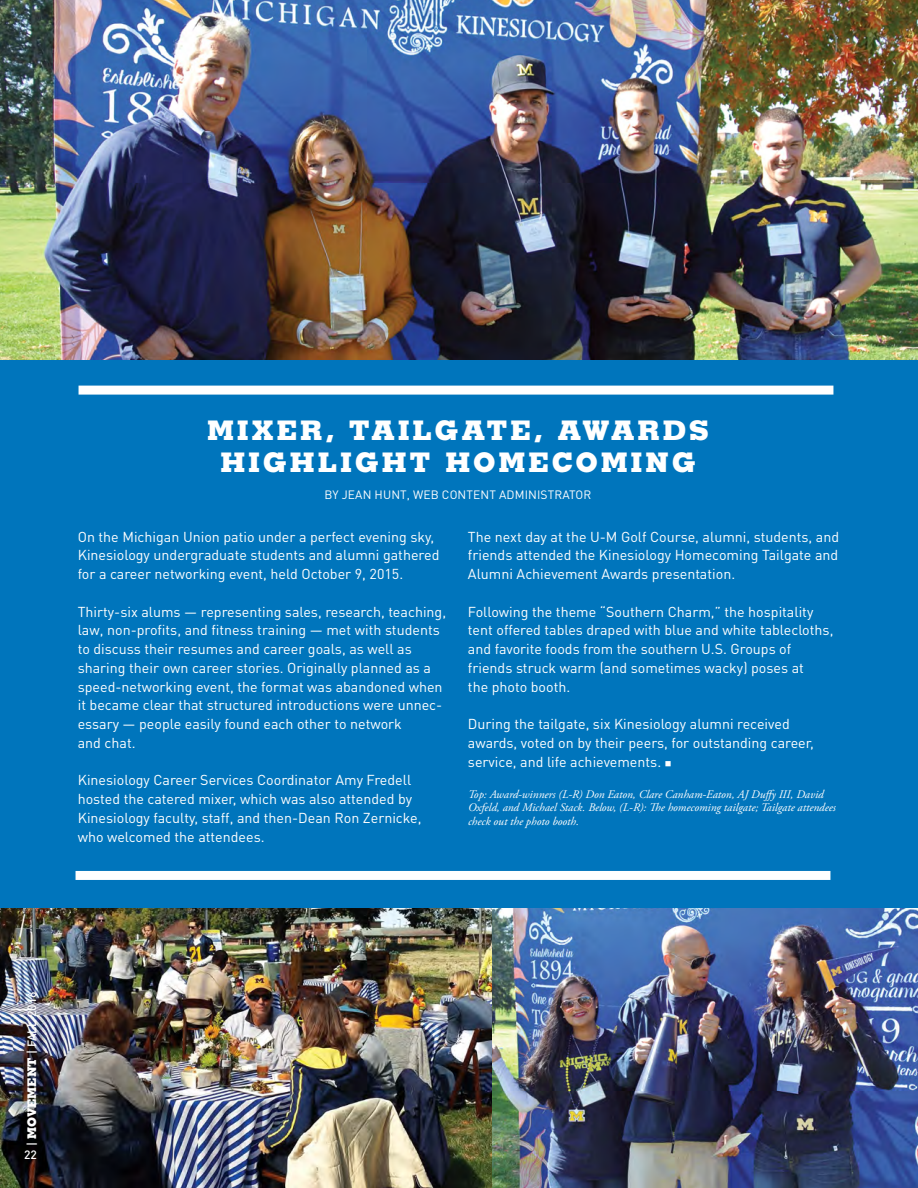
<style>
.page{position:relative;width:918px;height:1188px;background:#fff}
.page>*{position:absolute;margin:0;border:0;box-sizing:border-box;transform-origin:0 0}
.t1{font:800 27px/32.4px "Memphis LT Pro";letter-spacing:.1em;color:#fff;text-align:center}
.Copy{font:14.25px/18.8px "DIN Pro";color:#fff}
.t2{font:12px "DIN Pro";letter-spacing:.01em;color:#fff}
.t3{font:500 12px "DIN Pro";color:#fff}
.t4{font:italic 11.7px/13.5px "Adobe Garamond Pro";color:#fff}
.s1{font-family:"Memphis LT Pro";font-weight:800}
</style>
<div class="page">
<img style="left:0;top:908px;width:918px;height:280px">
<div style="left:0;top:360px;width:918px;height:548px;background:#0075bc"></div>
<img style="left:0;top:0;width:918px;height:360px">
<div style="left:79px;top:386px;width:754px;height:9px;background:#fff"></div>
<div style="left:76px;top:871px;width:754px;height:9px;background:#fff"></div>
<p class="t1" style="left:207px;top:414px;width:503px">MIXER, TAILGATE, AWARDS<br>HIGHLIGHT HOMECOMING</p>
<p class="t2" style="left:324px;top:487px;width:269px">BY JEAN HUNT, WEB CONTENT ADMINISTRATOR</p>
<p class="Copy" style="left:78px;top:526px;width:363px">On the Michigan Union patio under a perfect evening sky,<br>Kinesiology undergraduate students and alumni gathered for a career networking event, held October 9, 2015.</p>
<p class="Copy" style="left:78px;top:601px;width:370px">Thirty-six alums — representing sales, research, teaching, law, non-profits, and fitness training — met with students to discuss their resumes and career goals, as well as sharing their own career stories. Originally planned as a speed-networking event, the format was abandoned when it became clear that structured introductions were unnec&shy;essary — people easily found each other to network<br>and chat.</p>
<p class="Copy" style="left:78px;top:770px;width:345px">Kinesiology Career Services Coordinator Amy Fredell hosted the catered mixer, which was also attended by Kinesiology faculty, staff, and then-Dean Ron Zernicke, who welcomed the attendees.</p>
<p class="Copy" style="left:468px;top:526px;width:373px;text-align:justify">The next day at the U-M Golf Course, alumni, students, and friends attended the Kinesiology Homecoming Tailgate and Alumni Achievement Awards presentation.</p>
<p class="Copy" style="left:468px;top:601px;width:367px">Following the theme “Southern Charm,” the hospitality tent offered tables draped with blue and white tablecloths, and favorite foods from the southern U.S. Groups of friends struck warm (and sometimes wacky) poses at<br>the photo booth.</p>
<p class="Copy" style="left:468px;top:714px;width:347px">During the tailgate, six Kinesiology alumni received awards, voted on by their peers, for outstanding career, service, and life achievements. ■</p>
<p class="t4" style="left:468px;top:788px;width:369px">Top: Award-winners (L-R) Don Eaton, Clare Canham-Eaton, AJ Duffy III, David<br>Oxfeld, and Michael Stack. Below, (L-R): The homecoming tailgate; Tailgate attendees check out the photo booth.</p>
<p class="t3" style="left:24px;top:1146px;width:156px;rotate:-90deg">| <span class="s1">MOVEMENT</span> | FALL 2016</p>
<p class="t3" style="left:24px;top:1147px;width:14px">22</p>
</div>
